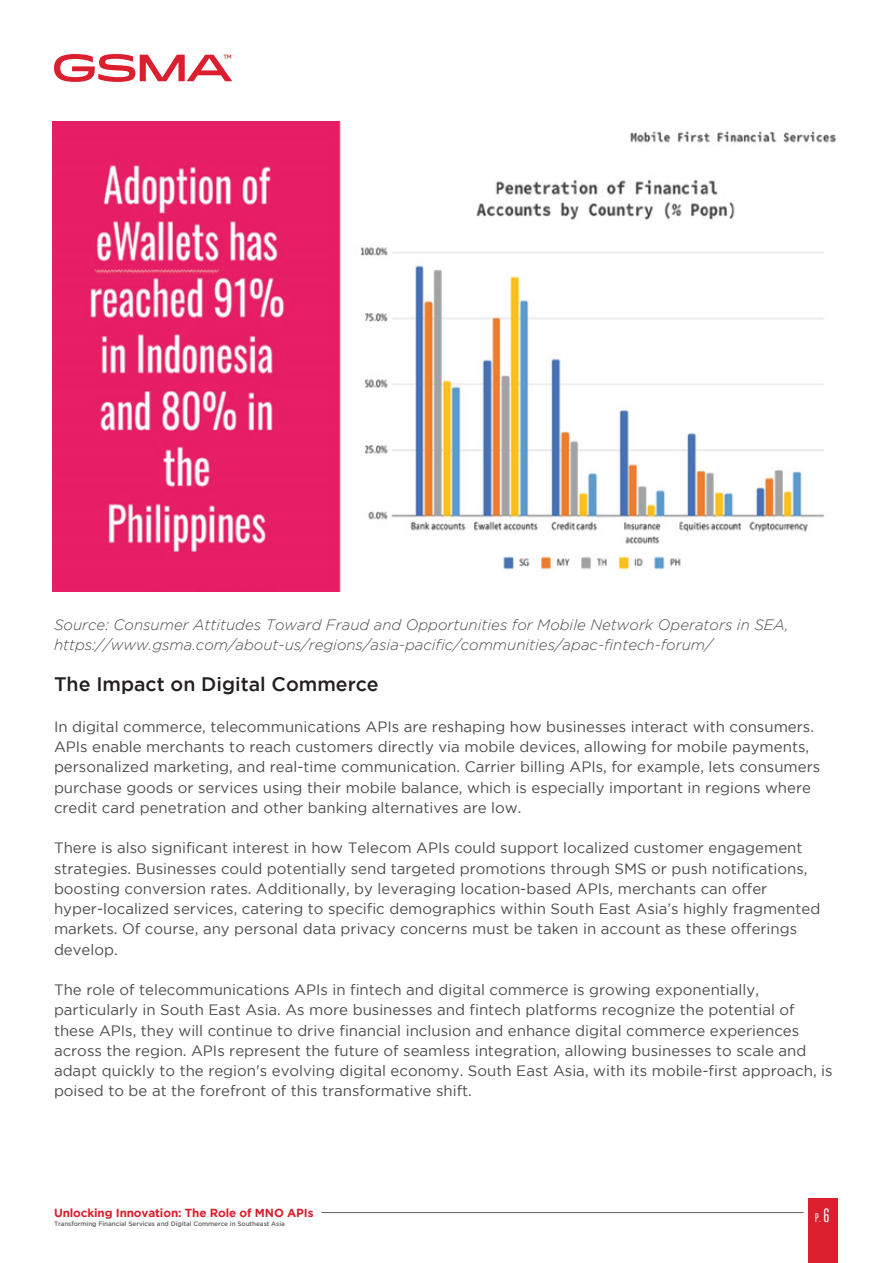
<style>
.page{position:relative;width:893px;height:1263px;background:#fff}
.page>*{position:absolute;margin:0;border:0;box-sizing:border-box;transform-origin:0 0}
.t1{font:500 19.5px "Gotham";color:#231f20}
.t2{font:15px/20.2px "Gotham";color:#4d4b4b}
.t3{font:italic 300 15px/20.2px "Gotham";color:#4d4b4b}
.t4{font:12.45px "Heroic Condensed";color:#fff}
.t5{font:700 11.7px "Gotham";letter-spacing:-.01em;color:#db1f2e}
.t6{font:500 6.45px "Gotham";letter-spacing:-.01em;color:#606161}
.s1{font-size:19.2px}
</style>
<div class="page">
<svg style="left:54px;top:54px;width:178px;height:28px"></svg>
<div style="left:808px;top:1198px;width:30px;height:65px;background:#db1f2e"></div>
<hr style="left:321px;top:1212px;width:483px;height:1px;background:#606161">
<img style="left:52px;top:121px;width:784px;height:470px">
<p class="t3" style="left:54px;top:614px;width:736px">Source: Consumer Attitudes Toward Fraud and Opportunities for Mobile Network Operators in SEA, https://www.gsma.com/about-us/regions/asia-pacific/communities/apac-fintech-forum/</p>
<h1 class="t1" style="left:54px;top:673px;width:326px">The Impact on Digital Commerce</h1>
<p class="t2" style="left:54px;top:716px;width:768px">In digital commerce, telecommunications APIs are reshaping how businesses interact with consumers.<br>APIs enable merchants to reach customers directly via mobile devices, allowing for mobile payments, personalized marketing, and real-time communication. Carrier billing APIs, for example, lets consumers purchase goods or services using their mobile balance, which is especially important in regions where credit card penetration and other banking alternatives are low.</p>
<p class="t2" style="left:54px;top:838px;width:768px">There is also significant interest in how Telecom APIs could support localized customer engagement strategies. Businesses could potentially send targeted promotions through SMS or push notifications, boosting conversion rates. Additionally, by leveraging location-based APIs, merchants can offer hyper-localized services, catering to specific demographics within South East Asia’s highly fragmented markets. Of course, any personal data privacy concerns must be taken in account as these offerings develop.</p>
<p class="t2" style="left:54px;top:979px;width:780px">The role of telecommunications APIs in fintech and digital commerce is growing exponentially, particularly in South East Asia. As more businesses and fintech platforms recognize the potential of these APIs, they will continue to drive financial inclusion and enhance digital commerce experiences across the region. APIs represent the future of seamless integration, allowing businesses to scale and adapt quickly to the region's evolving digital economy. South East Asia, with its mobile-first approach, is poised to be at the forefront of this transformative shift.</p>
<p class="t5" style="left:54px;top:1206px;width:261px">Unlocking Innovation: The Role of MNO APIs</p>
<p class="t6" style="left:54px;top:1220px;width:232px">Transforming Financial Services and Digital Commerce in Southeast Asia</p>
<p class="t4" style="left:815px;top:1211px;width:16px">P. <span class="s1">6</span></p>
</div>
